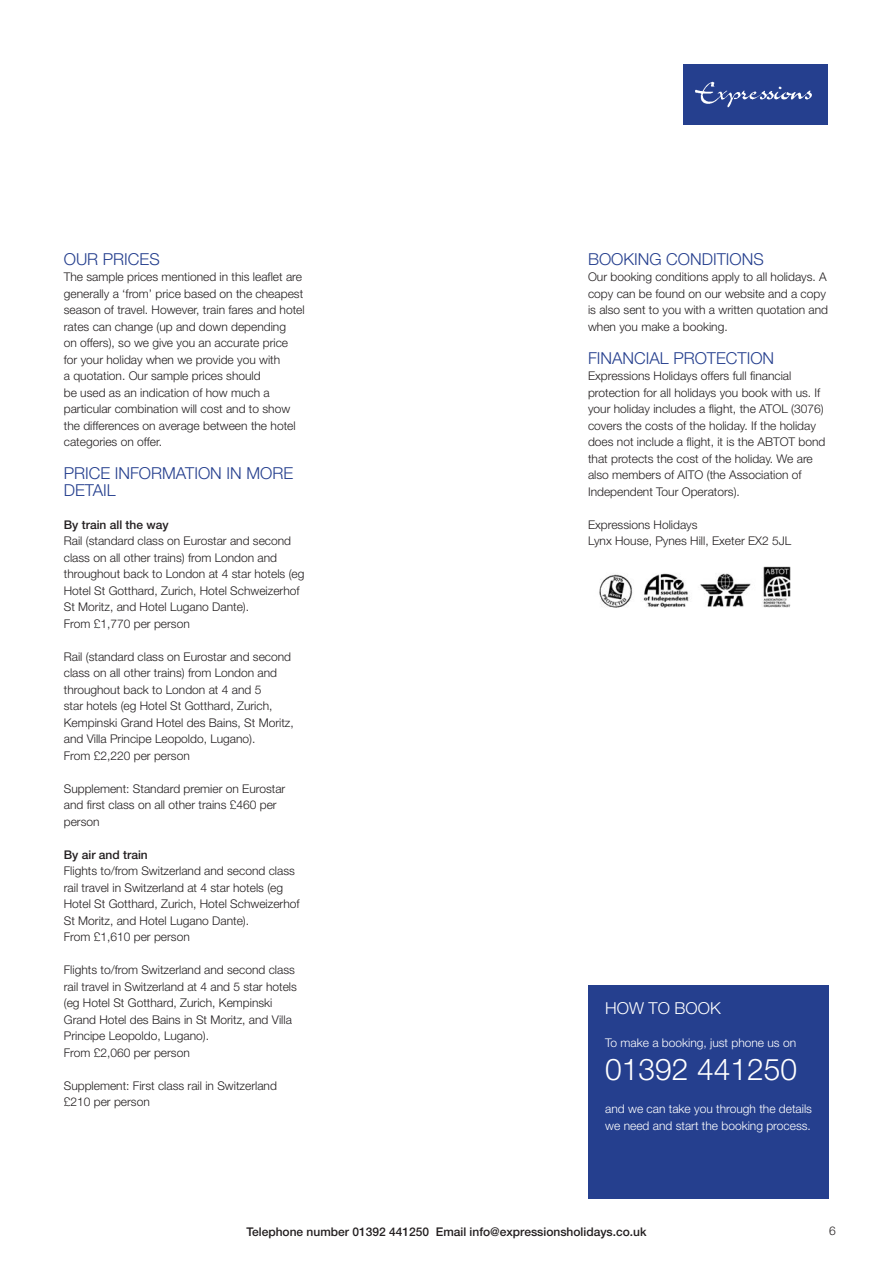
<style>
.page{position:relative;width:893px;height:1263px;background:#fff}
.page>*{position:absolute;margin:0;border:0;box-sizing:border-box;transform-origin:0 0}
.t1{font:300 30px "Helvetica Neue LT Std";color:#fff}
.text{font:300 16.5px/16.5px "Helvetica Neue LT Std";color:#253f8e}
.sub_head{font:300 16.5px "Helvetica Neue LT Std";color:#253f8e}
.t2{font:300 16.5px "Helvetica Neue LT Std";color:#fff}
.text-2{font:300 12px/16.5px "Helvetica Neue LT Std";color:#231f20}
.sub_head-2{font:300 12px/16.5px "Helvetica Neue LT Std";color:#231f20}
.t3{font:300 12px/16.5px "Helvetica Neue LT Std";color:#fff}
.text-3{font:500 12px "Helvetica Neue LT Std";color:#231f20}
</style>
<div class="page">
<div style="left:588px;top:985px;width:241px;height:214px;background:#253f8e"></div>
<div style="left:683px;top:64px;width:145px;height:60px;background:#253f8e"></div>
<img style="left:599px;top:566px;width:192px;height:42px">
<p class="text" style="left:64px;top:250px;width:97px">OUR PRICES</p>
<p class="text-2" style="left:64px;top:269px;width:242px">The sample prices mentioned in this leaflet are generally a ‘from’ price based on the cheapest season of travel. However, train fares and hotel rates can change (up and down depending<br>on offers), so we give you an accurate price<br>for your holiday when we provide you with<br>a quotation. Our sample prices should<br>be used as an indication of how much a particular combination will cost and to show the differences on average between the hotel categories on offer.</p>
<p class="text" style="left:64px;top:465px;width:231px">PRICE INFORMATION IN MORE<br>DETAIL</p>
<p class="text-3" style="left:64px;top:517px;width:106px">By train all the way</p>
<p class="text-2" style="left:64px;top:533px;width:242px">Rail (standard class on Eurostar and second class on all other trains) from London and throughout back to London at 4 star hotels (eg Hotel St Gotthard, Zurich, Hotel Schweizerhof St Moritz, and Hotel Lugano Dante).</p>
<p class="text-2" style="left:64px;top:615px;width:128px">From £1,770 per person</p>
<p class="text-2" style="left:64px;top:648px;width:232px">Rail (standard class on Eurostar and second class on all other trains) from London and throughout back to London at 4 and 5<br>star hotels (eg Hotel St Gotthard, Zurich, Kempinski Grand Hotel des Bains, St Moritz, and Villa Principe Leopoldo, Lugano).</p>
<p class="text-2" style="left:64px;top:747px;width:128px">From £2,220 per person</p>
<p class="text-2" style="left:64px;top:780px;width:223px">Supplement: Standard premier on Eurostar and first class on all other trains £460 per person</p>
<p class="text-3" style="left:64px;top:847px;width:86px">By air and train</p>
<p class="text-2" style="left:64px;top:863px;width:237px">Flights to/from Switzerland and second class rail travel in Switzerland at 4 star hotels (eg Hotel St Gotthard, Zurich, Hotel Schweizerhof St Moritz, and Hotel Lugano Dante).</p>
<p class="text-2" style="left:64px;top:929px;width:128px">From £1,610 per person</p>
<p class="text-2" style="left:64px;top:962px;width:235px">Flights to/from Switzerland and second class rail travel in Switzerland at 4 and 5 star hotels (eg Hotel St Gotthard, Zurich, Kempinski Grand Hotel des Bains in St Moritz, and Villa Principe Leopoldo, Lugano).</p>
<p class="text-2" style="left:64px;top:1044px;width:128px">From £2,060 per person</p>
<p class="text-2" style="left:64px;top:1077px;width:215px">Supplement: First class rail in Switzerland £210 per person</p>
<p class="sub_head" style="left:588px;top:249px;width:177px">BOOKING CONDITIONS</p>
<p class="sub_head-2" style="left:588px;top:269px;width:242px">Our booking conditions apply to all holidays. A copy can be found on our website and a copy is also sent to you with a written quotation and when you make a booking.</p>
<p class="text" style="left:588px;top:349px;width:188px">FINANCIAL PROTECTION</p>
<p class="text-2" style="left:588px;top:368px;width:239px">Expressions Holidays offers full financial protection for all holidays you book with us. If your holiday includes a flight, the ATOL (3076) covers the costs of the holiday. If the holiday does not include a flight, it is the ABTOT bond that protects the cost of the holiday. We are also members of AITO (the Association of Independent Tour Operators).</p>
<p class="text-2" style="left:588px;top:516px;width:111px">Expressions Holidays</p>
<p class="text-2" style="left:588px;top:533px;width:205px">Lynx House, Pynes Hill, Exeter EX2 5JL</p>
<p class="t2" style="left:605px;top:998px;width:117px">HOW TO BOOK</p>
<p class="t3" style="left:605px;top:1034px;width:192px">To make a booking, just phone us on</p>
<p class="t1" style="left:605px;top:1051px;width:193px">01392 441250</p>
<p class="t3" style="left:605px;top:1100px;width:208px">and we can take you through the details we need and start the booking process.</p>
<p class="text-3" style="left:246px;top:1225px;width:402px">Telephone number 01392 441250 Email info@expressionsholidays.co.uk</p>
<p class="text-2" style="left:829px;top:1222px;width:8px">6</p>
</div>
